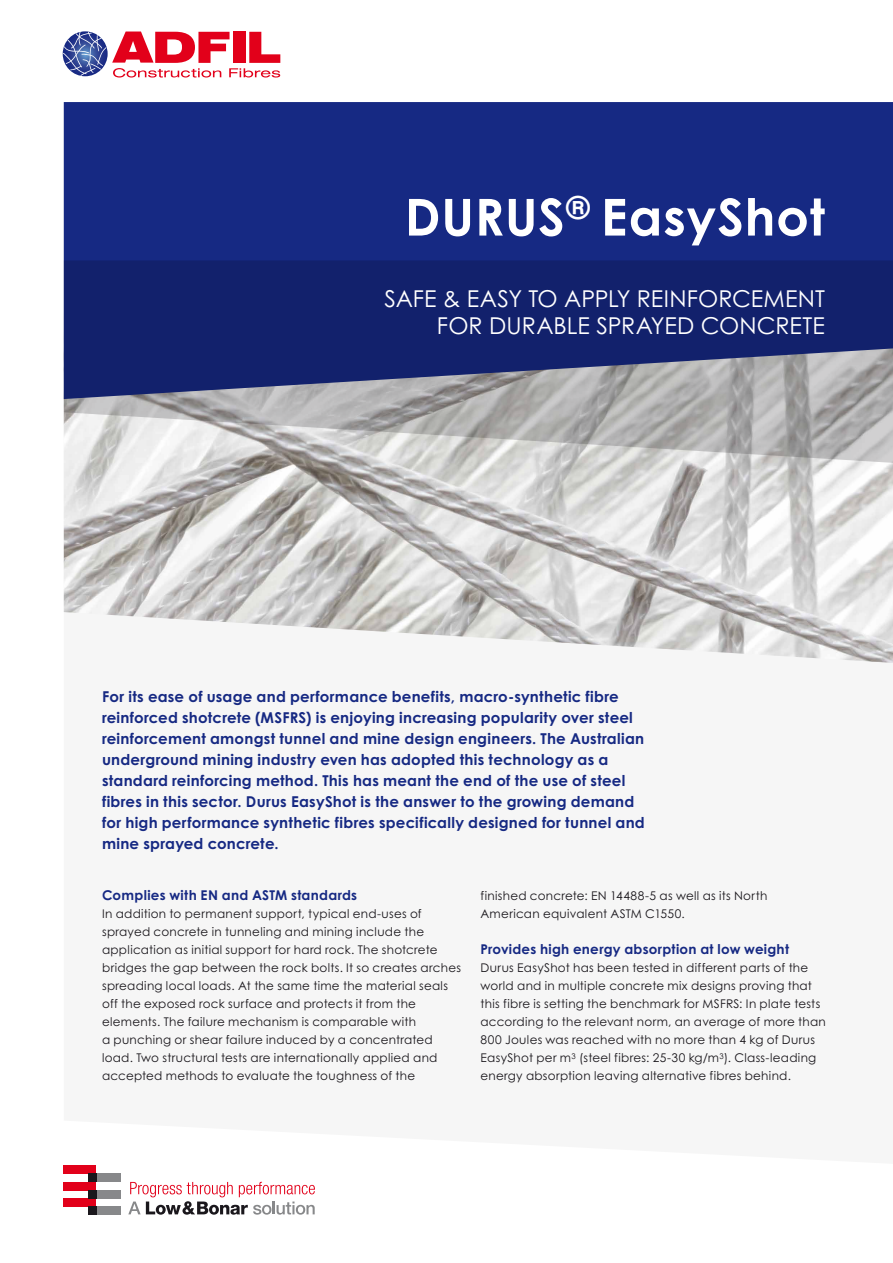
<style>
.page{position:relative;width:893px;height:1263px;background:#fff}
.page>*{position:absolute;margin:0;border:0;box-sizing:border-box;transform-origin:0 0}
.t1{font:700 51px "Century Gothic Pro";letter-spacing:.015em;color:#fff}
.t2{font:23.25px/27px "Century Gothic Pro";color:#fff;text-align:right}
.t3{font:700 15px/21px "Century Gothic Pro";letter-spacing:.015em;color:#162983}
.t4{font:700 13.5px "Century Gothic Pro";letter-spacing:.02em;color:#162983}
.t5{font:12px/18px "Century Gothic Pro";letter-spacing:.02em;color:#1a171c}
</style>
<div class="page">
<img style="left:64px;top:464px;width:829px;height:199px">
<svg style="left:112px;top:32px;width:168px;height:46px"></svg>
<svg style="left:63px;top:32px;width:43px;height:44px"></svg>
<div style="left:64px;top:102px;width:829px;height:158px;background:#162983"></div>
<svg style="left:128px;top:1182px;width:187px;height:33px"></svg>
<div style="left:64px;top:1166px;width:32px;height:8px;background:#e2001a"></div>
<div style="left:96px;top:1174px;width:24px;height:8px;background:#87888a"></div>
<div style="left:64px;top:1182px;width:32px;height:8px;background:#e2001a"></div>
<div style="left:96px;top:1190px;width:24px;height:8px;background:#87888a"></div>
<div style="left:64px;top:1198px;width:32px;height:8px;background:#e2001a"></div>
<div style="left:96px;top:1206px;width:24px;height:8px;background:#87888a"></div>
<div style="left:88px;top:1174px;width:8px;height:8px;background:#1a171c"></div>
<div style="left:88px;top:1190px;width:8px;height:8px;background:#1a171c"></div>
<div style="left:88px;top:1206px;width:8px;height:8px;background:#1a171c"></div>
<svg style="left:64px;top:260px;width:829px;height:204px;background:#5c648d"></svg>
<h1 class="t1" style="left:405px;top:185px;width:422px">DURUS<sup>®</sup> EasyShot</h1>
<h2 class="t2" style="left:385px;top:284px;width:442px">SAFE &amp; EASY TO APPLY REINFORCEMENT<br>FOR DURABLE SPRAYED CONCRETE</h2>
<p class="t3" style="left:102px;top:686px;width:544px">For its ease of usage and performance benefits, macro-synthetic fibre reinforced shotcrete (MSFRS) is enjoying increasing popularity over steel reinforcement amongst tunnel and mine design engineers. The Australian underground mining industry even has adopted this technology as a standard reinforcing method. This has meant the end of the use of steel fibres in this sector. Durus EasyShot is the answer to the growing demand for high performance synthetic fibres specifically designed for tunnel and mine sprayed concrete.</p>
<p class="t4" style="left:102px;top:887px;width:257px">Complies with EN and ASTM standards</p>
<p class="t5" style="left:102px;top:905px;width:360px">In addition to permanent support, typical end-uses of sprayed concrete in tunneling and mining include the application as initial support for hard rock. The shotcrete bridges the gap between the rock bolts. It so creates arches spreading local loads. At the same time the material seals off the exposed rock surface and protects it from the elements. The failure mechanism is comparable with<br>a punching or shear failure induced by a concentrated load. Two structural tests are internationally applied and accepted methods to evaluate the toughness of the</p>
<p class="t5" style="left:480px;top:887px;width:288px">finished concrete: EN 14488-5 as well as its North<br>American equivalent ASTM C1550.</p>
<p class="t4" style="left:480px;top:941px;width:310px">Provides high energy absorption at low weight</p>
<p class="t5" style="left:480px;top:959px;width:347px">Durus EasyShot has been tested in different parts of the world and in multiple concrete mix designs proving that this fibre is setting the benchmark for MSFRS: In plate tests according to the relevant norm, an average of more than 800 Joules was reached with no more than 4 kg of Durus EasyShot per m<sup>3</sup> (steel fibres: 25-30 kg/m<sup>3</sup>). Class-leading energy absorption leaving alternative fibres behind.</p>
</div>
